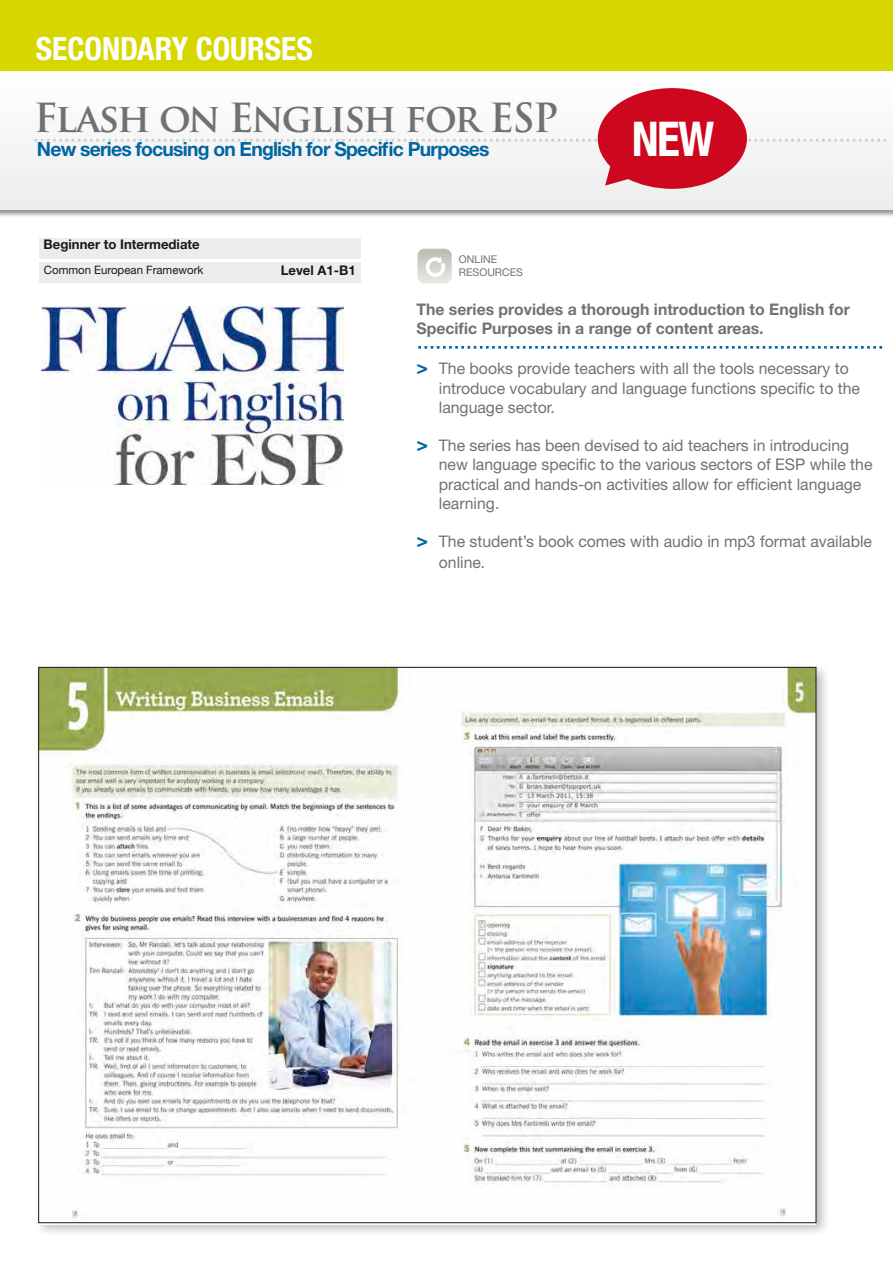
<style>
.page{position:relative;width:893px;height:1263px;background:#fff}
.page>*{position:absolute;margin:0;border:0;box-sizing:border-box;transform-origin:0 0}
.t1{font:700 condensed 47.7px "Helvetica Neue";color:#fff}
.t2{font:700 39.15px "Trajan Pro";letter-spacing:-.04em;color:#707173}
.t3{font:700 condensed 31.95px "Helvetica Neue";color:#fff}
.t4{font:700 19.5px "Helvetica Neue";letter-spacing:-.04em;color:#0065a2}
.t5{font:16.05px/19.2px "Helvetica Neue";color:#707173}
.t6{font:700 16.05px/19.2px "Helvetica Neue";color:#707173}
.t7{font:700 13.35px "Helvetica Neue";color:#1a181b}
.t8{font:11.55px "Helvetica Neue";color:#1a181b}
.t9{font:10.65px "Helvetica Neue";color:#707173}
.s1{font-weight:700;font-size:19.5px;color:#0065a2}
</style>
<div class="page">
<div style="left:0;top:0;width:893px;height:72px;background:#d7d700"></div>
<div style="left:0;top:72px;width:893px;height:146px;background:#1a181b;opacity:.45"></div>
<div style="left:0;top:72px;width:893px;height:137px;background:linear-gradient(to right,#f5f6f6,#f5f5f6)"></div>
<img style="left:42px;top:306px;width:301px;height:178px">
<svg style="left:35px;top:88px;width:851px;height:101px"></svg>
<div style="left:34px;top:663px;width:797px;height:575px;background:#1a181b;opacity:.3"></div>
<img style="left:39px;top:669px;width:777px;height:555px">
<svg style="left:418px;top:346px;width:464px;height:3px"></svg>
<svg style="left:417px;top:249px;width:35px;height:34px"></svg>
<div style="left:39px;top:262px;width:322px;height:20px;background:#ececec"></div>
<div style="left:39px;top:238px;width:322px;height:20px;background:#ececec"></div>
<h3 class="t3" style="left:36px;top:29px;width:278px">SECONDARY COURSES</h3>
<h2 class="t2" style="left:39px;top:90px;width:208px">FLASH ESP</h2>
<p class="t4" style="left:39px;top:144px;width:406px">Corso di italiano in 3 livelli per la scuola primaria</p>
<h2 class="t2" style="left:34px;top:93px;width:526px">Flash on English for ESP</h2>
<p class="t4" style="left:37px;top:136px;width:454px">New series focusing on English for Specific Purposes</p>
<p class="t7" style="left:44px;top:236px;width:158px">Beginner to Intermediate</p>
<p class="t9" style="left:459px;top:253px;width:40px">ONLINE</p>
<p class="t8" style="left:44px;top:263px;width:161px">Common European Framework</p>
<p class="t7" style="left:281px;top:262px;width:77px">Level A1-B1</p>
<p class="t9" style="left:459px;top:266px;width:66px">RESOURCES</p>
<h1 class="t1" style="left:632px;top:111px;width:84px">NEW</h1>
<p class="t6" style="left:416px;top:299px;width:435px">The series provides a thorough introduction to English for<br>Specific Purposes in a range of content areas.</p>
<p class="t5" style="left:439px;top:359px;width:423px;text-indent:-22px"><span class="s1">&gt;</span> The books provide teachers with all the tools necessary to introduce vocabulary and language functions specific to the language sector.</p>
<p class="t5" style="left:439px;top:436px;width:435px;text-indent:-22px"><span class="s1">&gt;</span> The series has been devised to aid teachers in introducing new language specific to the various sectors of ESP while the practical and hands-on activities allow for efficient language learning.</p>
<p class="t5" style="left:439px;top:530px;width:435px;line-height:21.3px;text-indent:-22px"><span class="s1">&gt;</span> The student’s book comes with audio in mp3 format available online.</p>
</div>
